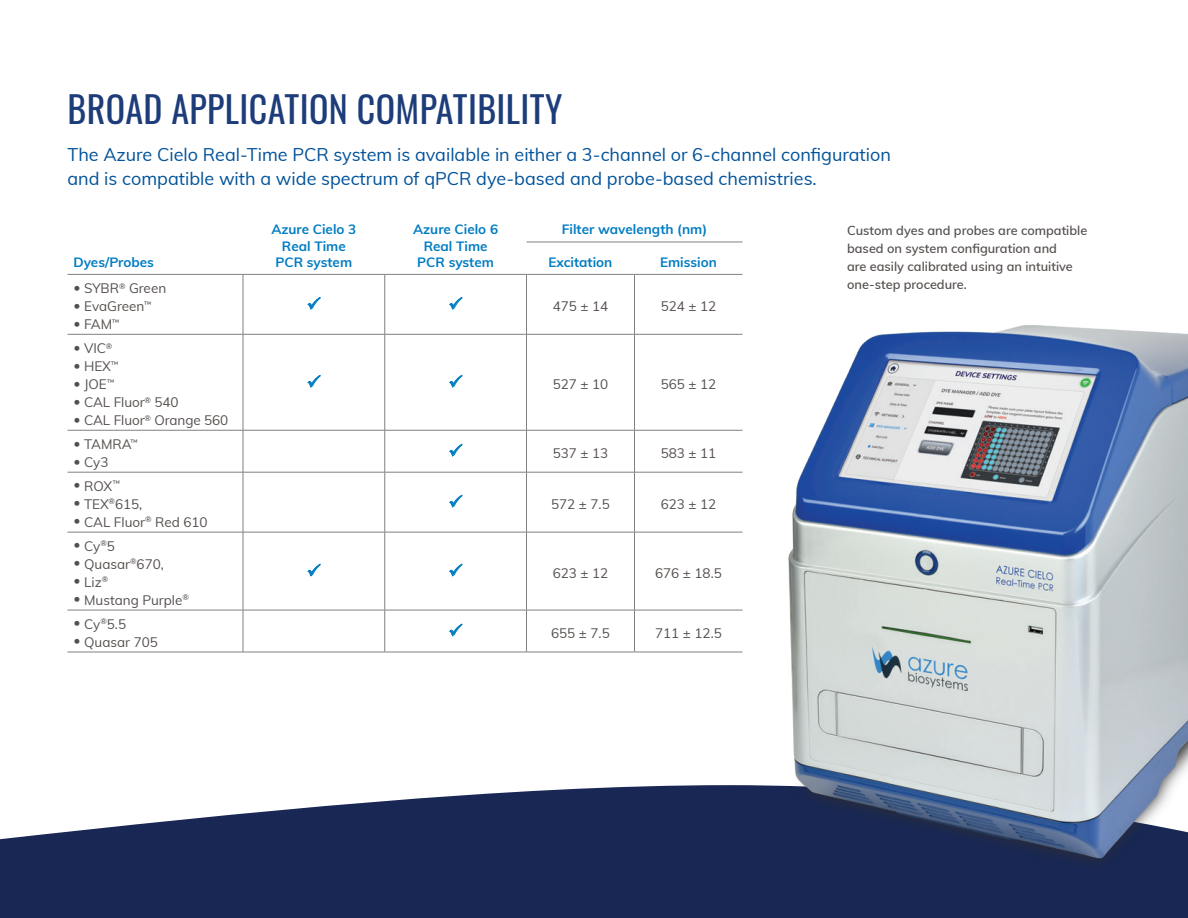
<style>
.page{position:relative;width:1188px;height:918px;background:#fff}
.page>*{position:absolute;margin:0;border:0;box-sizing:border-box;transform-origin:0 0}
.t1{font:36px "Oswald";letter-spacing:.01em;color:#1d3c7a}
.t2{font:18px/24px "Muli";color:#01529a}
.t3{font:13.5px "Muli";color:#544f4d}
.t4{font:700 13.5px "Muli";color:#007cc2}
.t5{font:600 12.75px/18px "Muli";color:#544f4d}
</style>
<div class="page">
<svg style="left:0;top:785px;width:1188px;height:133px;background:#354269"></svg>
<hr style="left:385px;top:274px;width:141px;height:1px;background:#808083">
<hr style="left:68px;top:334px;width:175px;height:1px;background:#808083">
<hr style="left:385px;top:334px;width:141px;height:1px;background:#808083">
<hr style="left:634px;top:334px;width:108px;height:1px;background:#808083">
<hr style="left:68px;top:430px;width:175px;height:1px;background:#808083">
<hr style="left:385px;top:430px;width:141px;height:1px;background:#808083">
<hr style="left:634px;top:430px;width:108px;height:1px;background:#808083">
<hr style="left:68px;top:472px;width:175px;height:1px;background:#808083">
<hr style="left:385px;top:472px;width:141px;height:1px;background:#808083">
<hr style="left:634px;top:472px;width:108px;height:1px;background:#808083">
<hr style="left:68px;top:532px;width:175px;height:1px;background:#808083">
<hr style="left:385px;top:532px;width:141px;height:1px;background:#808083">
<hr style="left:634px;top:532px;width:108px;height:1px;background:#808083">
<hr style="left:68px;top:610px;width:175px;height:1px;background:#808083">
<hr style="left:385px;top:610px;width:141px;height:1px;background:#808083">
<hr style="left:634px;top:610px;width:108px;height:1px;background:#808083">
<hr style="left:68px;top:652px;width:175px;height:1px;background:#808083">
<hr style="left:385px;top:652px;width:141px;height:1px;background:#808083">
<hr style="left:634px;top:652px;width:108px;height:1px;background:#808083">
<hr style="left:68px;top:274px;width:175px;height:1px;background:#808083">
<hr style="left:243px;top:274px;width:142px;height:1px;background:#808083">
<hr style="left:243px;top:275px;width:1px;height:59px;background:#808083">
<hr style="left:384px;top:275px;width:1px;height:59px;background:#808083">
<hr style="left:243px;top:334px;width:142px;height:1px;background:#808083">
<hr style="left:243px;top:335px;width:1px;height:95px;background:#808083">
<hr style="left:384px;top:335px;width:1px;height:95px;background:#808083">
<hr style="left:243px;top:430px;width:142px;height:1px;background:#808083">
<hr style="left:243px;top:430px;width:1px;height:42px;background:#808083">
<hr style="left:384px;top:430px;width:1px;height:42px;background:#808083">
<hr style="left:243px;top:472px;width:142px;height:1px;background:#808083">
<hr style="left:243px;top:472px;width:1px;height:60px;background:#808083">
<hr style="left:384px;top:472px;width:1px;height:60px;background:#808083">
<hr style="left:243px;top:532px;width:142px;height:1px;background:#808083">
<hr style="left:243px;top:532px;width:1px;height:78px;background:#808083">
<hr style="left:384px;top:532px;width:1px;height:78px;background:#808083">
<hr style="left:243px;top:610px;width:142px;height:1px;background:#808083">
<hr style="left:243px;top:610px;width:1px;height:42px;background:#808083">
<hr style="left:384px;top:610px;width:1px;height:42px;background:#808083">
<hr style="left:243px;top:652px;width:142px;height:1px;background:#808083">
<hr style="left:526px;top:275px;width:1px;height:59px;background:#808083">
<hr style="left:634px;top:275px;width:1px;height:59px;background:#808083">
<hr style="left:526px;top:334px;width:108px;height:1px;background:#808083">
<hr style="left:526px;top:335px;width:1px;height:95px;background:#808083">
<hr style="left:634px;top:335px;width:1px;height:95px;background:#808083">
<hr style="left:526px;top:430px;width:108px;height:1px;background:#808083">
<hr style="left:526px;top:430px;width:1px;height:42px;background:#808083">
<hr style="left:634px;top:430px;width:1px;height:42px;background:#808083">
<hr style="left:526px;top:472px;width:108px;height:1px;background:#808083">
<hr style="left:526px;top:472px;width:1px;height:60px;background:#808083">
<hr style="left:634px;top:472px;width:1px;height:60px;background:#808083">
<hr style="left:526px;top:532px;width:108px;height:1px;background:#808083">
<hr style="left:526px;top:532px;width:1px;height:78px;background:#808083">
<hr style="left:634px;top:532px;width:1px;height:78px;background:#808083">
<hr style="left:526px;top:610px;width:108px;height:1px;background:#808083">
<hr style="left:526px;top:610px;width:1px;height:42px;background:#808083">
<hr style="left:634px;top:610px;width:1px;height:42px;background:#808083">
<hr style="left:526px;top:652px;width:108px;height:1px;background:#808083">
<hr style="left:526px;top:242px;width:108px;height:1px;background:#808083">
<hr style="left:634px;top:242px;width:108px;height:1px;background:#808083">
<hr style="left:526px;top:274px;width:108px;height:1px;background:#808083">
<hr style="left:634px;top:274px;width:108px;height:1px;background:#808083">
<img style="left:774px;top:325px;width:414px;height:554px">
<p class="t1" style="left:68px;top:77px;width:496px">BROAD APPLICATION COMPATIBILITY</p>
<p class="t2" style="left:68px;top:142px;width:825px">The Azure Cielo Real-Time PCR system is available in either a 3-channel or 6-channel configuration and is compatible with a wide spectrum of qPCR dye-based and probe-based chemistries.</p>
<p class="t4" style="left:74px;top:252px;width:82px">Dyes/Probes</p>
<p class="t3" style="left:74px;top:278px;width:94px">• SYBR<sup>®</sup> Green</p>
<p class="t3" style="left:74px;top:296px;width:79px">• EvaGreen<sup>™</sup></p>
<p class="t3" style="left:74px;top:314px;width:48px">• FAM<sup>™</sup></p>
<p class="t3" style="left:74px;top:338px;width:40px">• VIC<sup>®</sup></p>
<p class="t3" style="left:74px;top:356px;width:47px">• HEX<sup>™</sup></p>
<p class="t3" style="left:74px;top:374px;width:42px">• JOE<sup>™</sup></p>
<p class="t3" style="left:74px;top:392px;width:107px">• CAL Fluor<sup>®</sup> 540</p>
<p class="t3" style="left:74px;top:410px;width:156px">• CAL Fluor<sup>®</sup> Orange 560</p>
<p class="t3" style="left:74px;top:434px;width:66px">• TAMRA<sup>™</sup></p>
<p class="t3" style="left:74px;top:452px;width:36px">• Cy3</p>
<p class="t3" style="left:74px;top:476px;width:48px">• ROX<sup>™</sup></p>
<p class="t3" style="left:74px;top:494px;width:70px">• TEX<sup>®</sup>615,</p>
<p class="t3" style="left:74px;top:512px;width:136px">• CAL Fluor<sup>®</sup> Red 610</p>
<p class="t3" style="left:74px;top:536px;width:43px">• Cy<sup>®</sup>5</p>
<p class="t3" style="left:74px;top:554px;width:92px">• Quasar<sup>®</sup>670,</p>
<p class="t3" style="left:74px;top:572px;width:36px">• Liz<sup>®</sup></p>
<p class="t3" style="left:74px;top:590px;width:117px">• Mustang Purple<sup>®</sup></p>
<p class="t3" style="left:74px;top:614px;width:54px">• Cy<sup>®</sup>5.5</p>
<p class="t3" style="left:74px;top:632px;width:86px">• Quasar 705</p>
<p class="t4" style="left:271px;top:220px;width:86px">Azure Cielo 3</p>
<p class="t4" style="left:282px;top:236px;width:65px">Real Time</p>
<p class="t4" style="left:276px;top:252px;width:78px">PCR system</p>
<p class="t4" style="left:413px;top:220px;width:86px">Azure Cielo 6</p>
<p class="t4" style="left:424px;top:236px;width:65px">Real Time</p>
<p class="t4" style="left:417px;top:252px;width:78px">PCR system</p>
<p class="t4" style="left:562px;top:220px;width:147px">Filter wavelength (nm)</p>
<p class="t4" style="left:549px;top:252px;width:65px">Excitation</p>
<p class="t4" style="left:660px;top:252px;width:58px">Emission</p>
<p class="t3" style="left:553px;top:296px;width:57px">475 ± 14</p>
<p class="t3" style="left:661px;top:296px;width:57px">524 ± 12</p>
<p class="t3" style="left:553px;top:374px;width:57px">527 ± 10</p>
<p class="t3" style="left:661px;top:374px;width:57px">565 ± 12</p>
<p class="t3" style="left:553px;top:443px;width:57px">537 ± 13</p>
<p class="t3" style="left:661px;top:443px;width:57px">583 ± 11</p>
<p class="t3" style="left:551px;top:494px;width:60px">572 ± 7.5</p>
<p class="t3" style="left:661px;top:494px;width:57px">623 ± 12</p>
<p class="t3" style="left:553px;top:563px;width:57px">623 ± 12</p>
<p class="t3" style="left:655px;top:563px;width:68px">676 ± 18.5</p>
<p class="t3" style="left:551px;top:623px;width:60px">655 ± 7.5</p>
<p class="t3" style="left:655px;top:623px;width:68px">711 ± 12.5</p>
<p class="t5" style="left:847px;top:221px;width:242px">Custom dyes and probes are compatible based on system configuration and<br>are easily calibrated using an intuitive one-step procedure.</p>
</div>
